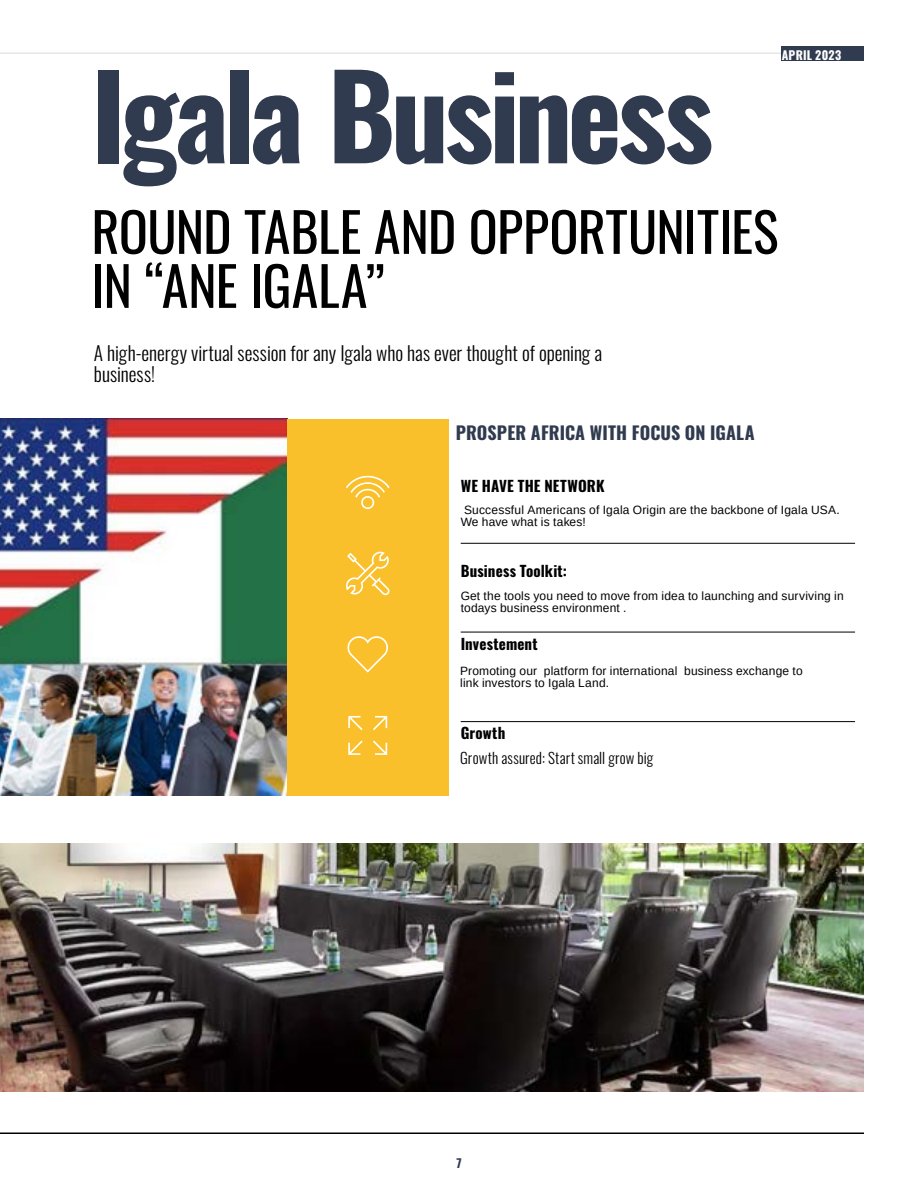
<style>
.page{position:relative;width:918px;height:1188px;background:#fff}
.page>*{position:absolute;margin:0;border:0;box-sizing:border-box;transform-origin:0 0}
.t1{font:700 115.5px "Oswald";letter-spacing:-.04em;color:#313b4f}
.t2{font:54px/54px "Oswald";letter-spacing:-.01em;color:#000}
.t3{font:300 19.5px/21px "Oswald";color:#000}
.t4{font:700 18px "Oswald";letter-spacing:.005em;color:#313b4f}
.t5{font:700 15px "Oswald";letter-spacing:.01em;color:#000}
.t6{font:300 15px "Oswald";letter-spacing:.01em;color:#000}
.t7{font:12px/12px "Arimo";letter-spacing:.015em;color:#000}
.t8{font:700 12px "Oswald";letter-spacing:.025em;color:#fff}
.t9{font:700 12px "Oswald";color:#313b4f}
</style>
<div class="page">
<img style="left:0;top:419px;width:287px;height:377px">
<hr style="left:0;top:52px;width:864px;height:2px;background:#e6e7e8">
<hr style="left:0;top:1132px;width:864px;height:2px;background:#000">
<div style="left:287px;top:419px;width:161px;height:377px;background:#fac02c"></div>
<hr style="left:461px;top:543px;width:394px;height:1px;background:#000">
<hr style="left:461px;top:632px;width:394px;height:1px;background:#000">
<hr style="left:461px;top:721px;width:394px;height:1px;background:#000">
<svg style="left:348px;top:716px;width:39px;height:39px"></svg>
<svg style="left:348px;top:636px;width:40px;height:37px"></svg>
<svg style="left:346px;top:552px;width:43px;height:43px"></svg>
<svg style="left:346px;top:476px;width:44px;height:33px"></svg>
<div style="left:782px;top:46px;width:82px;height:14px;background:#313b4f"></div>
<img style="left:0;top:844px;width:864px;height:248px">
<h1 class="t1" style="left:91px;top:56px;width:624px">Igala Business</h1>
<p class="t8" style="left:782px;top:49px;width:61px">APRIL 2023</p>
<h2 class="t2" style="left:91px;top:200px;width:689px">ROUND TABLE AND OPPORTUNITIES<br>IN “ANE IGALA”</h2>
<h3 class="t3" style="left:94px;top:341px;width:510px">A high-energy virtual session for any Igala who has ever thought of opening a business!</h3>
<h3 class="t4" style="left:456px;top:423px;width:300px">PROSPER AFRICA WITH FOCUS ON IGALA</h3>
<p class="t5" style="left:461px;top:478px;width:145px">WE HAVE THE NETWORK</p>
<p class="t7" style="left:461px;top:504px;width:381px">Successful Americans of Igala Origin are the backbone of Igala USA.<br>We have what is takes!</p>
<p class="t5" style="left:461px;top:563px;width:108px">Business Toolkit:</p>
<p class="t7" style="left:461px;top:590px;width:385px">Get the tools you need to move from idea to launching and surviving in todays business environment .</p>
<p class="t5" style="left:461px;top:636px;width:79px">Investement</p>
<p class="t7" style="left:460px;top:665px;width:344px">Promoting our platform for international business exchange to link investors to Igala Land.</p>
<p class="t5" style="left:461px;top:725px;width:46px">Growth</p>
<p class="t6" style="left:460px;top:744px;width:195px">Growth assured: Start small grow big</p>
<p class="t9" style="left:456px;top:1157px;width:7px">7</p>
</div>
